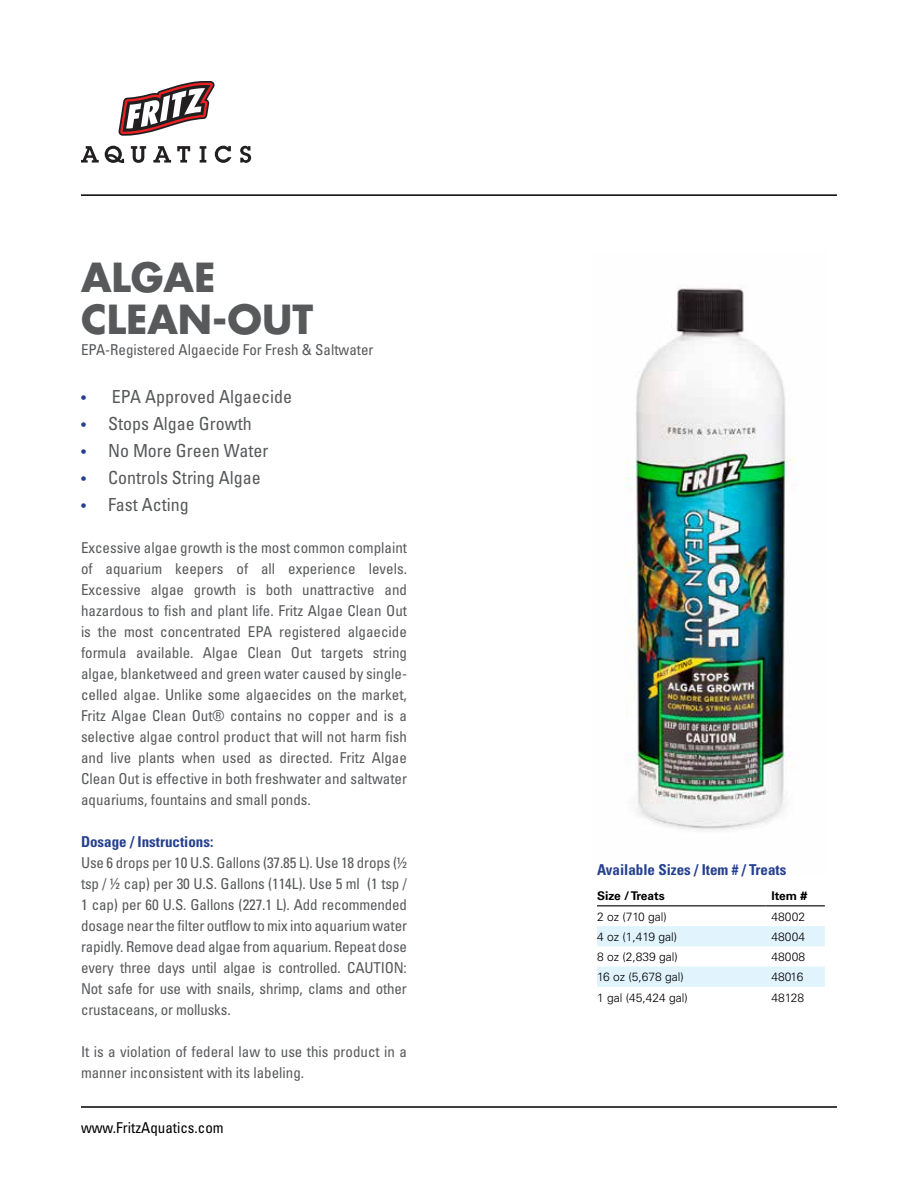
<style>
.page{position:relative;width:918px;height:1188px;background:#fff}
.page>*{position:absolute;margin:0;border:0;box-sizing:border-box;transform-origin:0 0}
.t1{font:700 39px/42px "Futura";color:#58595b}
.t2{font:condensed 18px "Univers";color:#58595b}
.t3{font:condensed 15px/21px "Univers";color:#58595b;text-align:justify}
.t4{font:700 condensed 15px "Univers";color:#25408f}
.t5{font:condensed 15px "Univers";color:#000}
.t6{font:300 12px "Univers";color:#000}
.t7{font:700 12px "Univers";color:#000}
.s1{font-size:15px;color:#25408f}
</style>
<div class="page">
<img style="left:626px;top:285px;width:171px;height:545px">
<hr style="left:81px;top:1106px;width:756px;height:2px;background:#000">
<hr style="left:81px;top:194px;width:756px;height:2px;background:#000">
<svg style="left:118px;top:81px;width:97px;height:55px"></svg>
<svg style="left:81px;top:146px;width:18px;height:17px"></svg>
<svg style="left:105px;top:146px;width:19px;height:17px"></svg>
<svg style="left:131px;top:146px;width:15px;height:17px"></svg>
<svg style="left:153px;top:146px;width:18px;height:17px"></svg>
<svg style="left:177px;top:146px;width:13px;height:17px"></svg>
<svg style="left:200px;top:146px;width:6px;height:17px"></svg>
<svg style="left:215px;top:146px;width:16px;height:17px"></svg>
<svg style="left:240px;top:146px;width:11px;height:17px"></svg>
<svg style="left:597px;top:926px;width:228px;height:61px"></svg>
<hr style="left:597px;top:905px;width:168px;height:1px;background:#000">
<hr style="left:765px;top:905px;width:60px;height:1px;background:#000">
<h1 class="t1" style="left:81px;top:256px;width:234px">ALGAE<br>CLEAN-OUT</h1>
<p class="t3" style="left:81px;top:339px;width:294px">EPA-Registered Algaecide For Fresh &amp; Saltwater</p>
<p class="t2" style="left:81px;top:386px;width:213px"><span class="s1">•</span> EPA Approved Algaecide</p>
<p class="t2" style="left:81px;top:413px;width:172px"><span class="s1">•</span> Stops Algae Growth</p>
<p class="t2" style="left:81px;top:440px;width:189px"><span class="s1">•</span> No More Green Water</p>
<p class="t2" style="left:81px;top:467px;width:181px"><span class="s1">•</span> Controls String Algae</p>
<p class="t2" style="left:81px;top:494px;width:109px"><span class="s1">•</span> Fast Acting</p>
<p class="t3" style="left:81px;top:537px;width:328px">Excessive algae growth is the most common complaint of aquarium keepers of all experience levels.<br>Excessive algae growth is both unattractive and hazardous to fish and plant life. Fritz Algae Clean Out is the most concentrated EPA registered algaecide formula available. Algae Clean Out targets string algae, blanketweed and green water caused by single&shy;celled algae. Unlike some algaecides on the market, Fritz Algae Clean Out® contains no copper and is a selective algae control product that will not harm fish and live plants when used as directed. Fritz Algae Clean Out is effective in both freshwater and saltwater aquariums, fountains and small ponds.</p>
<p class="t4" style="left:81px;top:833px;width:134px">Dosage / Instructions:</p>
<p class="t3" style="left:81px;top:852px;width:328px">Use 6 drops per 10 U.S. Gallons (37.85 L). Use 18 drops (½ tsp / ½ cap) per 30 U.S. Gallons (114L). Use 5 ml (1 tsp / 1 cap) per 60 U.S. Gallons (227.1 L). Add recommended dosage near the filter outflow to mix into aquarium water rapidly. Remove dead algae from aquarium. Repeat dose every three days until algae is controlled. CAUTION:<br>Not safe for use with snails, shrimp, clams and other crustaceans, or mollusks.</p>
<p class="t3" style="left:81px;top:1041px;width:327px">It is a violation of federal law to use this product in a manner inconsistent with its labeling.</p>
<p class="t5" style="left:81px;top:1118px;width:144px">www.FritzAquatics.com</p>
<p class="t4" style="left:597px;top:860px;width:191px">Available Sizes / Item # / Treats</p>
<p class="t7" style="left:597px;top:889px;width:69px">Size / Treats</p>
<p class="t7" style="left:771px;top:889px;width:37px">Item #</p>
<p class="t6" style="left:597px;top:910px;width:71px">2 oz (710 gal)</p>
<p class="t6" style="left:771px;top:910px;width:35px">48002</p>
<p class="t6" style="left:597px;top:929px;width:82px">4 oz (1,419 gal)</p>
<p class="t6" style="left:771px;top:929px;width:35px">48004</p>
<p class="t6" style="left:597px;top:950px;width:82px">8 oz (2,839 gal)</p>
<p class="t6" style="left:771px;top:950px;width:35px">48008</p>
<p class="t6" style="left:597px;top:970px;width:88px">16 oz (5,678 gal)</p>
<p class="t6" style="left:771px;top:970px;width:33px">48016</p>
<p class="t6" style="left:597px;top:990px;width:92px">1 gal (45,424 gal)</p>
<p class="t6" style="left:771px;top:990px;width:34px">48128</p>
</div>
